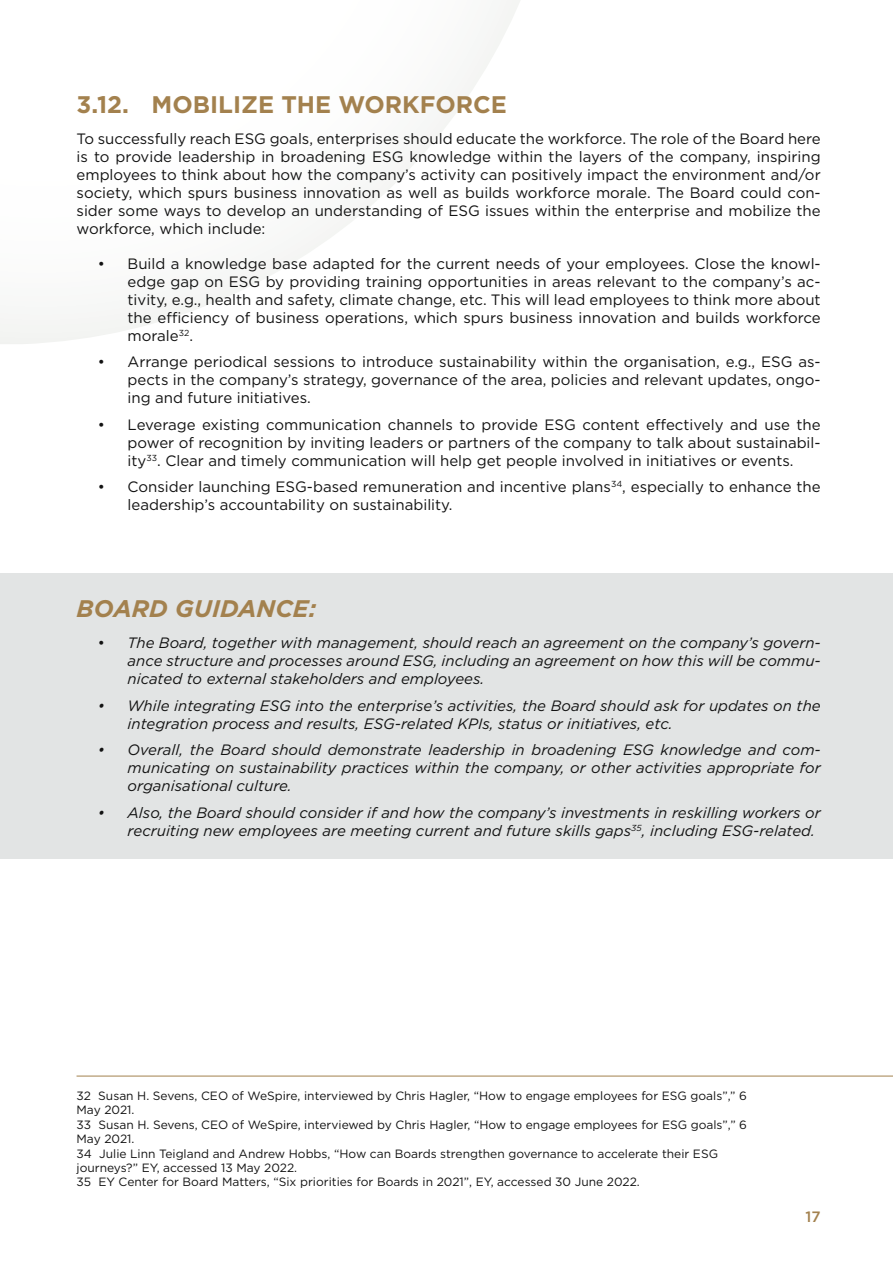
<style>
.page{position:relative;width:893px;height:1263px;background:#fff}
.page>*{position:absolute;margin:0;border:0;box-sizing:border-box;transform-origin:0 0}
.t1{font:700 24px "Gotham";color:#a3814e}
.t2{font:italic 700 24px "Gotham";color:#a3814e}
.t3{font:15px/18px "Gotham";color:#121212;text-align:justify}
.t4{font:italic 15px/18px "Gotham";color:#121212;text-align:justify}
.t5{font:500 15px "Gotham";color:#a3814e}
.t6{font:12px/14.4px "Gotham";color:#121212}
.s1{font-style:normal}
</style>
<div class="page">
<svg style="left:0;top:0;width:520px;height:344px"></svg>
<div style="left:0;top:573px;width:893px;height:286px;background:#e2e4e4"></div>
<hr style="left:77px;top:1076px;width:816px;height:1px;background:#a3814e">
<h1 class="t1" style="left:77px;top:88px;width:432px">3.12. MOBILIZE THE WORKFORCE</h1>
<p class="t3" style="left:77px;top:129px;width:746px">To successfully reach ESG goals, enterprises should educate the workforce. The role of the Board here is to provide leadership in broadening ESG knowledge within the layers of the company, inspiring employees to think about how the company’s activity can positively impact the environment and/or society, which spurs business innovation as well as builds workforce morale. The Board could con&shy;sider some ways to develop an understanding of ESG issues within the enterprise and mobilize the workforce, which include:</p>
<p class="t3" style="left:128px;top:254px;width:695px;text-indent:-30px">• Build a knowledge base adapted for the current needs of your employees. Close the knowl&shy;edge gap on ESG by providing training opportunities in areas relevant to the company’s ac&shy;tivity, e.g., health and safety, climate change, etc. This will lead employees to think more about the efficiency of business operations, which spurs business innovation and builds workforce morale<sup>32</sup>.</p>
<p class="t3" style="left:128px;top:352px;width:695px;text-indent:-30px">• Arrange periodical sessions to introduce sustainability within the organisation, e.g., ESG as&shy;pects in the company’s strategy, governance of the area, policies and relevant updates, ongo&shy;ing and future initiatives.</p>
<p class="t3" style="left:128px;top:415px;width:695px;text-indent:-30px">• Leverage existing communication channels to provide ESG content effectively and use the power of recognition by inviting leaders or partners of the company to talk about sustainabil&shy;ity<sup>33</sup>. Clear and timely communication will help get people involved in initiatives or events.</p>
<p class="t3" style="left:128px;top:477px;width:695px;text-indent:-30px">• Consider launching ESG-based remuneration and incentive plans<sup>34</sup>, especially to enhance the leadership’s accountability on sustainability.</p>
<h1 class="t2" style="left:77px;top:593px;width:241px">BOARD GUIDANCE:</h1>
<p class="t4" style="left:128px;top:633px;width:695px;text-indent:-30px"><span class="s1">•</span> The Board, together with management, should reach an agreement on the company’s govern&shy;ance structure and processes around ESG, including an agreement on how this will be commu&shy;nicated to external stakeholders and employees.</p>
<p class="t4" style="left:128px;top:696px;width:695px;text-indent:-30px">• While integrating ESG into the enterprise’s activities, the Board should ask for updates on the integration process and results, ESG-related KPIs, status or initiatives, etc.</p>
<p class="t4" style="left:128px;top:740px;width:695px;text-indent:-30px">• Overall, the Board should demonstrate leadership in broadening ESG knowledge and com&shy;municating on sustainability practices within the company, or other activities appropriate for organisational culture.</p>
<p class="t4" style="left:128px;top:803px;width:695px;text-indent:-30px">• Also, the Board should consider if and how the company’s investments in reskilling workers or recruiting new employees are meeting current and future skills gaps<sup>35</sup>, including ESG-related.</p>
<p class="t6" style="left:77px;top:1088px;width:672px">32 Susan H. Sevens, CEO of WeSpire, interviewed by Chris Hagler, “How to engage employees for ESG goals”,” 6<br>May 2021.<br>33 Susan H. Sevens, CEO of WeSpire, interviewed by Chris Hagler, “How to engage employees for ESG goals”,” 6<br>May 2021.<br>34 Julie Linn Teigland and Andrew Hobbs, “How can Boards strengthen governance to accelerate their ESG journeys?” EY, accessed 13 May 2022.<br>35 EY Center for Board Matters, “Six priorities for Boards in 2021”, EY, accessed 30 June 2022.</p>
<p class="t5" style="left:806px;top:1207px;width:17px">17</p>
</div>
